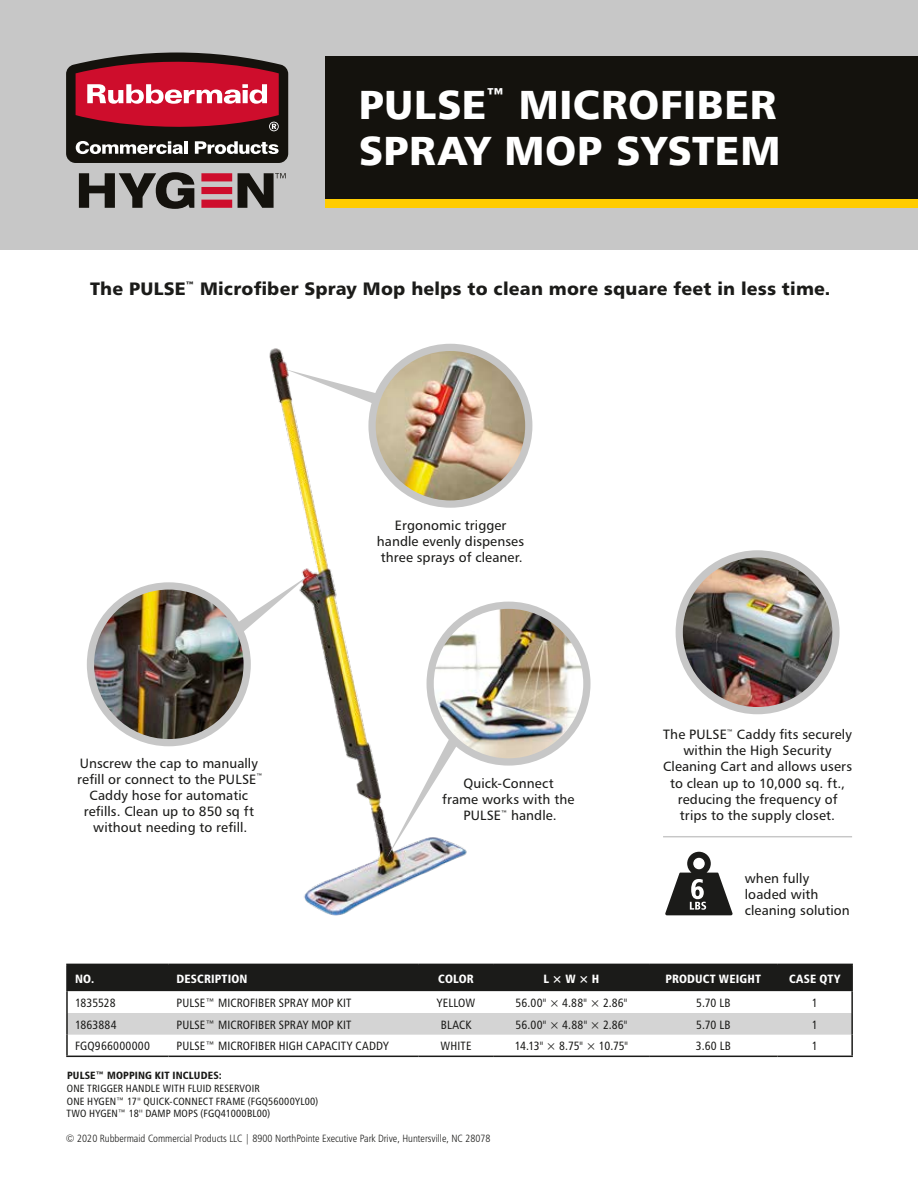
<style>
.page{position:relative;width:918px;height:1188px;background:#fff}
.page>*{position:absolute;margin:0;border:0;box-sizing:border-box;transform-origin:0 0}
.t1{font:40.5px/46.5px "Humanist 777 BT Black B";letter-spacing:.015em;color:#fff}
.t2{font:18px "Humanist 777 BT Black B";letter-spacing:.01em;color:#1b1b19}
.t3{font:13.5px/16.2px "Humanist 777 BT Roman B";letter-spacing:.005em;color:#1b1b19;text-align:center}
.t4{font:12px "Humanist 777 BT Roman Condensed B";letter-spacing:.01em;color:#1b1b19}
.t5{font:12px "Humanist 777 BT Black Condensed B";letter-spacing:.015em;color:#fff}
.t6{font:12px "Humanist 777 BT Roman Condensed B";letter-spacing:-.01em;color:#1b1b19}
.t7{font:10.5px/12.6px "Humanist 777 BT Roman Condensed B";letter-spacing:.02em;color:#1b1b19}
.t8{font:10.5px "Humanist 777 BT Light Condensed B";color:#1b1b19}
.t9{font:10.5px "Humanist 777 BT Black Condensed B";letter-spacing:.015em;color:#1b1b19}
</style>
<div class="page">
<div style="left:0;top:0;width:918px;height:249px;background:#c7c7c7"></div>
<div style="left:325px;top:56px;width:593px;height:152px;background:#14120d"></div>
<div style="left:325px;top:199px;width:593px;height:9px;background:#fc0"></div>
<svg style="left:79px;top:172px;width:115px;height:37px"></svg>
<svg style="left:201px;top:173px;width:31px;height:35px"></svg>
<svg style="left:238px;top:173px;width:48px;height:35px"></svg>
<svg style="left:66px;top:53px;width:222px;height:110px;background:#873742"></svg>
<div style="left:68px;top:965px;width:783px;height:26px;background:#1b1b19"></div>
<svg style="left:68px;top:991px;width:783px;height:65px"></svg>
<div style="left:68px;top:1013px;width:783px;height:22px;background:#d4d4d4"></div>
<hr style="left:66px;top:964px;width:103px;height:1px;background:#1b1b19">
<hr style="left:66px;top:965px;width:2px;height:26px;background:#1b1b19">
<hr style="left:169px;top:964px;width:249px;height:1px;background:#1b1b19">
<hr style="left:418px;top:964px;width:76px;height:1px;background:#1b1b19">
<hr style="left:494px;top:964px;width:155px;height:1px;background:#1b1b19">
<hr style="left:649px;top:964px;width:128px;height:1px;background:#1b1b19">
<hr style="left:777px;top:964px;width:76px;height:1px;background:#1b1b19">
<hr style="left:851px;top:965px;width:2px;height:26px;background:#1b1b19">
<hr style="left:66px;top:991px;width:2px;height:22px;background:#1b1b19">
<hr style="left:851px;top:991px;width:2px;height:22px;background:#1b1b19">
<hr style="left:66px;top:1013px;width:2px;height:22px;background:#1b1b19">
<hr style="left:851px;top:1013px;width:2px;height:22px;background:#1b1b19">
<hr style="left:66px;top:1035px;width:2px;height:21px;background:#1b1b19">
<hr style="left:851px;top:1035px;width:2px;height:21px;background:#1b1b19">
<hr style="left:66px;top:1056px;width:103px;height:1px;background:#1b1b19">
<hr style="left:169px;top:1056px;width:249px;height:1px;background:#1b1b19">
<hr style="left:418px;top:1056px;width:76px;height:1px;background:#1b1b19">
<hr style="left:494px;top:1056px;width:155px;height:1px;background:#1b1b19">
<hr style="left:649px;top:1056px;width:128px;height:1px;background:#1b1b19">
<hr style="left:777px;top:1056px;width:76px;height:1px;background:#1b1b19">
<img style="left:269px;top:348px;width:198px;height:567px">
<img style="left:372px;top:347px;width:157px;height:157px;border-radius:78px">
<div style="left:368px;top:344px;width:164px;height:164px;border:7px solid #c7c7c7;border-radius:50%"></div>
<img style="left:90px;top:586px;width:157px;height:157px;border-radius:78px">
<div style="left:87px;top:582px;width:164px;height:164px;border:7px solid #c7c7c7;border-radius:50%"></div>
<img style="left:430px;top:605px;width:153px;height:155px">
<div style="left:427px;top:602px;width:164px;height:164px;border:7px solid #c7c7c7;border-radius:50%"></div>
<svg style="left:285px;top:369px;width:95px;height:36px"></svg>
<svg style="left:236px;top:575px;width:73px;height:58px"></svg>
<svg style="left:387px;top:738px;width:70px;height:120px"></svg>
<img style="left:679px;top:557px;width:153px;height:151px">
<div style="left:676px;top:550px;width:164px;height:164px;border:7px solid #c7c7c7;border-radius:50%"></div>
<hr style="left:663px;top:836px;width:189px;height:1px;background:#c7c7c7">
<svg style="left:665px;top:852px;width:68px;height:63px"></svg>
<h1 class="t1" style="left:359px;top:80px;width:423px">PULSE<sup>™</sup> MICROFIBER<br>SPRAY MOP SYSTEM</h1>
<h2 class="t2" style="left:90px;top:278px;width:742px">The PULSE<sup>™</sup> Microfiber Spray Mop helps to clean more square feet in less time.</h2>
<p class="t3" style="left:77px;top:755px;width:187px">Unscrew the cap to manually refill or connect to the PULSE<sup>™<br></sup>Caddy hose for automatic refills. Clean up to 850 sq ft without needing to refill.</p>
<p class="t3" style="left:377px;top:516px;width:149px">Ergonomic trigger handle evenly dispenses three sprays of cleaner.</p>
<p class="t3" style="left:442px;top:775px;width:134px">Quick-Connect<br>frame works with the<br>PULSE<sup>™</sup> handle.</p>
<p class="t3" style="left:663px;top:726px;width:190px">The PULSE<sup>™</sup> Caddy fits securely within the High Security<br>Cleaning Cart and allows users to clean up to 10,000 sq. ft., reducing the frequency of trips to the supply closet.</p>
<p class="t3" style="left:745px;top:870px;width:107px;text-align:left">when fully loaded with cleaning solution</p>
<p class="t5" style="left:75px;top:971px;width:21px">NO.</p>
<p class="t5" style="left:177px;top:971px;width:72px">DESCRIPTION</p>
<p class="t5" style="left:438px;top:971px;width:37px">COLOR</p>
<p class="t5" style="left:544px;top:971px;width:57px">L × W × H</p>
<p class="t5" style="left:665px;top:971px;width:97px">PRODUCT WEIGHT</p>
<p class="t5" style="left:789px;top:971px;width:53px">CASE QTY</p>
<p class="t6" style="left:75px;top:995px;width:42px">1835528</p>
<p class="t4" style="left:177px;top:995px;width:176px">PULSE™ MICROFIBER SPRAY MOP KIT</p>
<p class="t4" style="left:437px;top:995px;width:40px">YELLOW</p>
<p class="t4" style="left:516px;top:995px;width:113px">56.00" × 4.88" × 2.86"</p>
<p class="t4" style="left:696px;top:995px;width:36px">5.70 LB</p>
<p class="t4" style="left:812px;top:995px;width:7px">1</p>
<p class="t4" style="left:75px;top:1017px;width:43px">1863884</p>
<p class="t4" style="left:177px;top:1017px;width:176px">PULSE™ MICROFIBER SPRAY MOP KIT</p>
<p class="t4" style="left:441px;top:1017px;width:32px">BLACK</p>
<p class="t4" style="left:516px;top:1017px;width:113px">56.00" × 4.88" × 2.86"</p>
<p class="t4" style="left:696px;top:1017px;width:36px">5.70 LB</p>
<p class="t4" style="left:812px;top:1017px;width:7px">1</p>
<p class="t4" style="left:75px;top:1039px;width:76px">FGQ966000000</p>
<p class="t4" style="left:177px;top:1039px;width:214px">PULSE™ MICROFIBER HIGH CAPACITY CADDY</p>
<p class="t4" style="left:441px;top:1039px;width:32px">WHITE</p>
<p class="t4" style="left:515px;top:1039px;width:115px">14.13" × 8.75" × 10.75"</p>
<p class="t4" style="left:696px;top:1039px;width:36px">3.60 LB</p>
<p class="t4" style="left:812px;top:1039px;width:7px">1</p>
<p class="t9" style="left:67px;top:1069px;width:156px">PULSE™ MOPPING KIT INCLUDES:</p>
<p class="t7" style="left:66px;top:1082px;width:253px">ONE TRIGGER HANDLE WITH FLUID RESERVOIR<br>ONE HYGEN™ 17'' QUICK-CONNECT FRAME (FGQ56000YL00)<br>TWO HYGEN™ 18'' DAMP MOPS (FGQ41000BL00)</p>
<p class="t8" style="left:66px;top:1132px;width:426px">© 2020 Rubbermaid Commercial Products LLC | 8900 NorthPointe Executive Park Drive, Huntersville, NC 28078</p>
</div>
